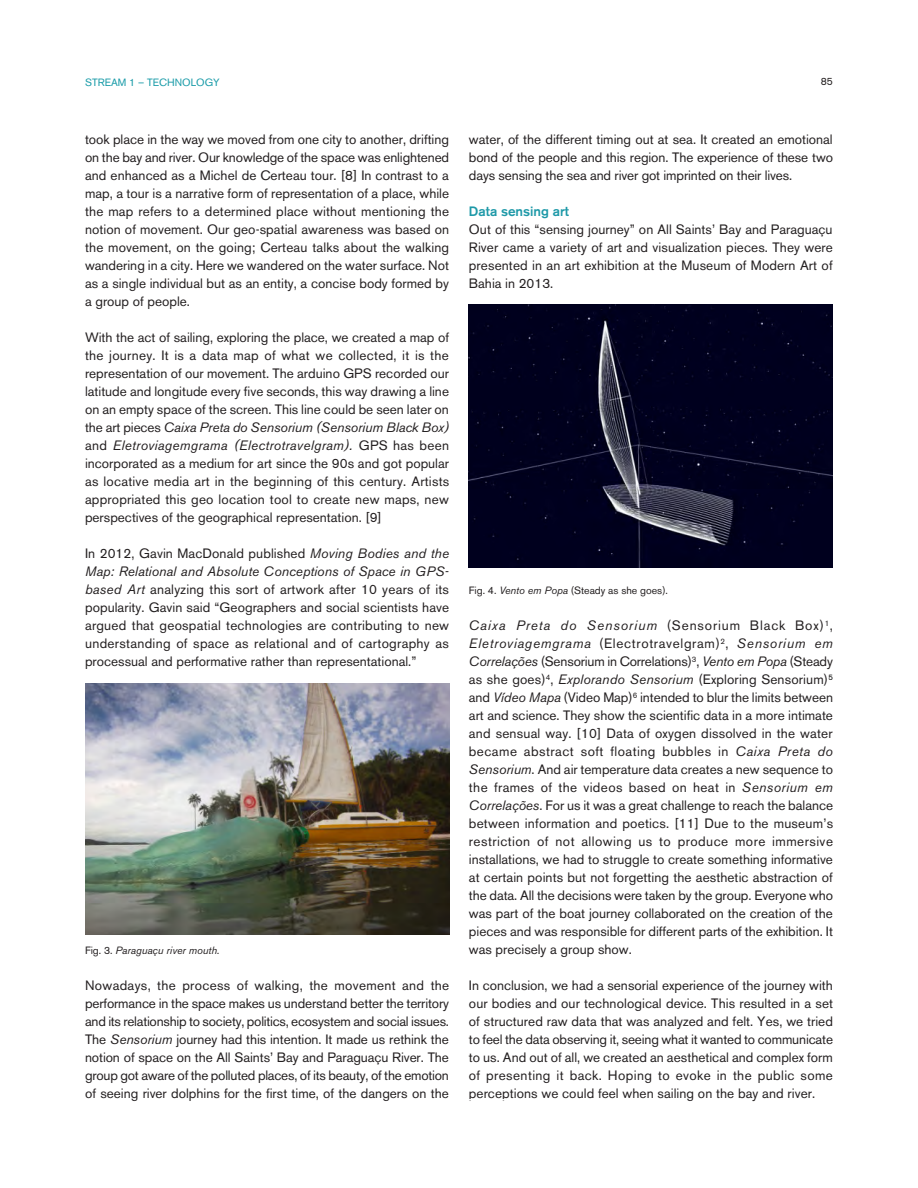
<style>
.page{position:relative;width:918px;height:1188px;background:#fff}
.page>*{position:absolute;margin:0;border:0;box-sizing:border-box;transform-origin:0 0}
.BODY_TEXT{font:13.5px/18px "Akzidenz Grotesk BE";color:#231f20;text-align:justify}
.BODY_TEXT-2{font:500 13.5px "Akzidenz Grotesk BE";color:#1e99a8}
.BODY_TEXT-3{font:10.5px "Akzidenz Grotesk BE";color:#231f20}
.BODY_TEXT-4{font:italic 10.5px "Akzidenz Grotesk BE";color:#231f20}
.Paragraph_Style_1{font:10.5px "Akzidenz Grotesk BE";color:#1b9ca9}
.s1{font-style:italic}
.s2{font-style:normal}
</style>
<div class="page">
<img style="left:469px;top:305px;width:364px;height:262px">
<img style="left:85px;top:683px;width:364px;height:252px">
<p class="Paragraph_Style_1" style="left:85px;top:76px;width:136px">STREAM 1 – TECHNOLOGY</p>
<p class="BODY_TEXT" style="left:85px;top:130px;width:366px">took place in the way we moved from one city to another, drifting on the bay and river. Our knowledge of the space was enlightened and enhanced as a Michel de Certeau tour. [8] In contrast to a map, a tour is a narrative form of representation of a place, while the map refers to a determined place without mentioning the notion of movement. Our geo-spatial awareness was based on the movement, on the going; Certeau talks about the walking wandering in a city. Here we wandered on the water surface. Not as a single individual but as an entity, a concise body formed by a group of people.</p>
<p class="BODY_TEXT" style="left:85px;top:328px;width:366px">With the act of sailing, exploring the place, we created a map of the journey. It is a data map of what we collected, it is the representation of our movement. The arduino GPS recorded our latitude and longitude every five seconds, this way drawing a line on an empty space of the screen. This line could be seen later on the art pieces <span class="s1">Caixa Preta do Sensorium (Sensorium Black Box) </span>and <span class="s1">Eletroviagemgrama (Electrotravelgram).</span> GPS has been incorporated as a medium for art since the 90s and got popular as locative media art in the beginning of this century. Artists appropriated this geo location tool to create new maps, new perspectives of the geographical representation. [9]</p>
<p class="BODY_TEXT" style="left:85px;top:544px;width:366px">In 2012, Gavin MacDonald published <span class="s1">Moving Bodies and the Map: Relational and Absolute Conceptions of Space in GPS&shy;based Art</span> analyzing this sort of artwork after 10 years of its popularity. Gavin said “Geographers and social scientists have argued that geospatial technologies are contributing to new understanding of space as relational and of cartography as processual and performative rather than representational.”</p>
<p class="BODY_TEXT-4" style="left:85px;top:944px;width:136px"><span class="s2">Fig. 3.</span> Paraguaçu river mouth.</p>
<p class="BODY_TEXT" style="left:85px;top:976px;width:366px">Nowadays, the process of walking, the movement and the performance in the space makes us understand better the territory and its relationship to society, politics, ecosystem and social issues.<br>The <span class="s1">Sensorium</span> journey had this intention. It made us rethink the notion of space on the All Saints’ Bay and Paraguaçu River. The group got aware of the polluted places, of its beauty, of the emotion of seeing river dolphins for the first time, of the dangers on the</p>
<p class="BODY_TEXT-3" style="left:821px;top:75px;width:14px">85</p>
<p class="BODY_TEXT" style="left:469px;top:130px;width:366px">water, of the different timing out at sea. It created an emotional bond of the people and this region. The experience of these two days sensing the sea and river got imprinted on their lives.</p>
<p class="BODY_TEXT-2" style="left:469px;top:203px;width:102px">Data sensing art</p>
<p class="BODY_TEXT" style="left:469px;top:220px;width:365px">Out of this “sensing journey” on All Saints’ Bay and Paraguaçu River came a variety of art and visualization pieces. They were presented in an art exhibition at the Museum of Modern Art of Bahia in 2013.</p>
<p class="BODY_TEXT-3" style="left:469px;top:584px;width:201px">Fig. 4. <span class="s1">Vento em Popa</span> (Steady as she goes).</p>
<p class="BODY_TEXT" style="left:469px;top:616px;width:366px"><span class="s1">Caixa Preta do Sensorium</span> (Sensorium Black Box)<sup>1</sup>, <span class="s1">Eletroviagemgrama</span> (Electrotravelgram)<sup>2</sup>, <span class="s1">Sensorium em Correlações</span> (Sensorium in Correlations)<sup>3</sup>, <span class="s1">Vento em Popa</span> (Steady as she goes)<sup>4</sup>, <span class="s1">Explorando Sensorium</span> (Exploring Sensorium)<sup>5 </sup>and <span class="s1">Vídeo Mapa</span> (Video Map)<sup>6</sup> intended to blur the limits between art and science. They show the scientific data in a more intimate and sensual way. [10] Data of oxygen dissolved in the water became abstract soft floating bubbles in <span class="s1">Caixa Preta do Sensorium</span>. And air temperature data creates a new sequence to the frames of the videos based on heat in <span class="s1">Sensorium em Correlações</span>. For us it was a great challenge to reach the balance between information and poetics. [11] Due to the museum’s restriction of not allowing us to produce more immersive installations, we had to struggle to create something informative at certain points but not forgetting the aesthetic abstraction of the data. All the decisions were taken by the group. Everyone who was part of the boat journey collaborated on the creation of the pieces and was responsible for different parts of the exhibition. It was precisely a group show.</p>
<p class="BODY_TEXT" style="left:469px;top:976px;width:366px">In conclusion, we had a sensorial experience of the journey with our bodies and our technological device. This resulted in a set of structured raw data that was analyzed and felt. Yes, we tried to feel the data observing it, seeing what it wanted to communicate</p>
<p class="BODY_TEXT" style="left:469px;top:1048px;width:366px">to us. And out of all, we created an aesthetical and complex form of presenting it back. Hoping to evoke in the public some perceptions we could feel when sailing on the bay and river.</p>
</div>
